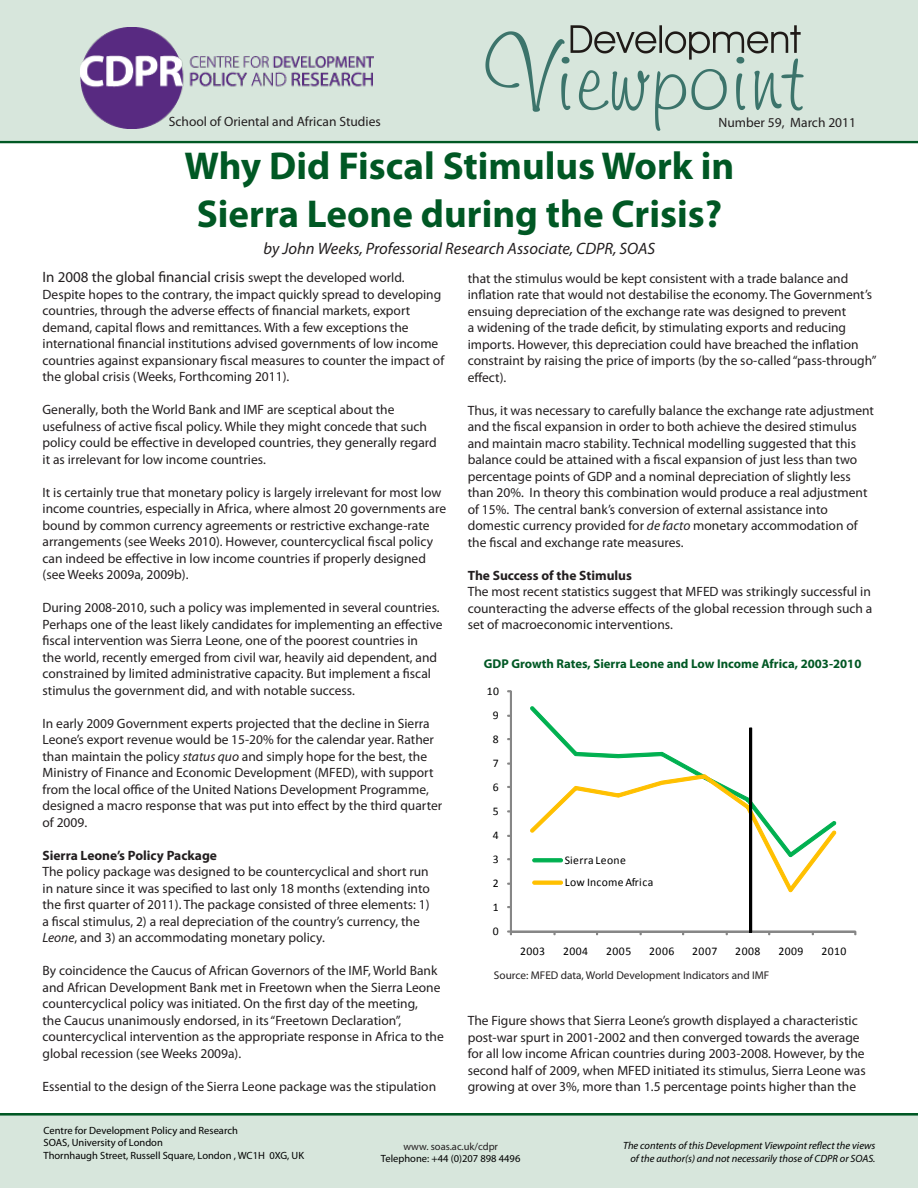
<style>
.page{position:relative;width:918px;height:1188px;background:#fff}
.page>*{position:absolute;margin:0;border:0;box-sizing:border-box;transform-origin:0 0}
.titulo_chamada{font:700 39px/48px "Myriad Pro";color:#005824;text-align:center}
.assinatura_chamada{font:italic 16.5px "Myriad Pro";color:#231f20}
.miolo_texto{font:15px "Myriad Pro";color:#231f20}
.miolo_texto-2{font:13.5px/16.5px "Myriad Pro";color:#231f20}
.assinatura_chamada-2{font:13.5px "Myriad Pro";color:#231f20}
.miolo_texto-3{font:700 13.5px "Myriad Pro";color:#231f20}
.t1{font:700 12.75px "Myriad Pro";color:#005824}
.t2{font:11.7px "Calibri";letter-spacing:.04em;color:#000}
.t3{font:11.7px/21.9px "Calibri";letter-spacing:.02em;color:#000}
.miolo_texto-4{font:11.25px "Myriad Pro";color:#231f20}
.t4{font:10.5px/12.6px "Myriad Pro";color:#000}
.t5{font:italic 10.5px/12.6px "Myriad Pro";color:#000;text-align:right}
.t6{font:10.5px "Myriad Pro";color:#231f20}
.s1{font-size:13.5px}
.s2{font-style:italic}
</style>
<div class="page">
<div style="left:0;top:1115px;width:918px;height:73px;background:#d7e6dc"></div>
<div style="left:0;top:0;width:918px;height:141px;background:#d7e6dc"></div>
<hr style="left:0;top:141px;width:918px;height:2px;background:#005824">
<svg style="left:0;top:1114px;width:918px;height:1px"></svg>
<img style="left:81px;top:27px;width:293px;height:102px">
<svg style="left:485px;top:25px;width:319px;height:106px"></svg>
<div style="left:510px;top:691px;width:2px;height:241px;border:1px solid #868686"></div>
<div style="left:510px;top:930px;width:346px;height:3px;border:1px solid #868686"></div>
<svg style="left:507px;top:930px;width:5px;height:5px"></svg>
<svg style="left:553px;top:931px;width:3px;height:4px"></svg>
<svg style="left:530px;top:706px;width:223px;height:68px"></svg>
<svg style="left:530px;top:774px;width:307px;height:118px"></svg>
<div style="left:532px;top:858px;width:31px;height:4px;border:1px solid #00b050;border-radius:2px"></div>
<div style="left:532px;top:881px;width:31px;height:4px;border:1px solid #ffc000;border-radius:2px"></div>
<div style="left:750px;top:728px;width:2px;height:204px;border:1px solid #000"></div>
<p class="assinatura_chamada-2" style="left:169px;top:113px;width:214px">School of Oriental and African Studies</p>
<p class="assinatura_chamada-2" style="left:719px;top:115px;width:139px">Number 59, March 2011</p>
<p class="titulo_chamada" style="left:185px;top:140px;width:551px">Why Did Fiscal Stimulus Work in<br>Sierra Leone during the Crisis?</p>
<p class="assinatura_chamada" style="left:264px;top:238px;width:393px">by John Weeks, Professorial Research Associate, CDPR, SOAS</p>
<p class="miolo_texto" style="left:43px;top:268px;width:364px">In 2008 the global financial crisis <span class="s1">swept the developed world.</span></p>
<p class="miolo_texto-2" style="left:43px;top:286px;width:403px">Despite hopes to the contrary, the impact quickly spread to developing countries, through the adverse effects of financial markets, export demand, capital flows and remittances. With a few exceptions the international financial institutions advised governments of low income countries against expansionary fiscal measures to counter the impact of the global crisis (Weeks, Forthcoming 2011).</p>
<p class="miolo_texto-2" style="left:43px;top:401px;width:396px">Generally, both the World Bank and IMF are sceptical about the usefulness of active fiscal policy. While they might concede that such policy could be effective in developed countries, they generally regard it as irrelevant for low income countries.</p>
<p class="miolo_texto-2" style="left:43px;top:484px;width:405px">It is certainly true that monetary policy is largely irrelevant for most low income countries, especially in Africa, where almost 20 governments are bound by common currency agreements or restrictive exchange-rate arrangements (see Weeks 2010). However, countercyclical fiscal policy can indeed be effective in low income countries if properly designed (see Weeks 2009a, 2009b).</p>
<p class="miolo_texto-2" style="left:43px;top:599px;width:402px">During 2008-2010, such a policy was implemented in several countries.<br>Perhaps one of the least likely candidates for implementing an effective fiscal intervention was Sierra Leone, one of the poorest countries in<br>the world, recently emerged from civil war, heavily aid dependent, and constrained by limited administrative capacity. But implement a fiscal stimulus the government did, and with notable success.</p>
<p class="miolo_texto-2" style="left:43px;top:715px;width:401px">In early 2009 Government experts projected that the decline in Sierra Leone’s export revenue would be 15-20% for the calendar year. Rather than maintain the policy <span class="s2">status quo</span> and simply hope for the best, the Ministry of Finance and Economic Development (MFED), with support from the local office of the United Nations Development Programme, designed a macro response that was put into effect by the third quarter of 2009.</p>
<p class="miolo_texto-3" style="left:43px;top:847px;width:176px">Sierra Leone’s Policy Package</p>
<p class="miolo_texto-2" style="left:43px;top:863px;width:389px">The policy package was designed to be countercyclical and short run in nature since it was specified to last only 18 months (extending into the first quarter of 2011). The package consisted of three elements: 1) a fiscal stimulus, 2) a real depreciation of the country’s currency, the <span class="s2">Leone</span>, and 3) an accommodating monetary policy.</p>
<p class="miolo_texto-2" style="left:43px;top:962px;width:403px">By coincidence the Caucus of African Governors of the IMF, World Bank and African Development Bank met in Freetown when the Sierra Leone countercyclical policy was initiated. On the first day of the meeting,<br>the Caucus unanimously endorsed, in its “Freetown Declaration”, countercyclical intervention as the appropriate response in Africa to the global recession (see Weeks 2009a).</p>
<p class="miolo_texto-2" style="left:43px;top:1078px;width:395px">Essential to the design of the Sierra Leone package was the stipulation</p>
<p class="miolo_texto-2" style="left:468px;top:270px;width:382px">that the stimulus would be kept consistent with a trade balance and</p>
<p class="miolo_texto-2" style="left:468px;top:286px;width:410px">inflation rate that would not destabilise the economy. The Government’s ensuing depreciation of the exchange rate was designed to prevent<br>a widening of the trade deficit, by stimulating exports and reducing imports. However, this depreciation could have breached the inflation constraint by raising the price of imports (by the so-called “pass-through” effect).</p>
<p class="miolo_texto-2" style="left:468px;top:402px;width:408px">Thus, it was necessary to carefully balance the exchange rate adjustment and the fiscal expansion in order to both achieve the desired stimulus and maintain macro stability. Technical modelling suggested that this balance could be attained with a fiscal expansion of just less than two percentage points of GDP and a nominal depreciation of slightly less than 20%. In theory this combination would produce a real adjustment of 15%. The central bank’s conversion of external assistance into domestic currency provided for <span class="s2">de facto</span> monetary accommodation of the fiscal and exchange rate measures.</p>
<p class="miolo_texto-3" style="left:468px;top:567px;width:166px">The Success of the Stimulus</p>
<p class="miolo_texto-2" style="left:468px;top:583px;width:406px;text-align:justify">The most recent statistics suggest that MFED was strikingly successful in counteracting the adverse effects of the global recession through such a set of macroeconomic interventions.</p>
<p class="t1" style="left:484px;top:655px;width:379px">GDP Growth Rates, Sierra Leone and Low Income Africa, 2003-2010</p>
<p class="t2" style="left:487px;top:684px;width:14px">10</p>
<p class="t2" style="left:493px;top:708px;width:7px">9</p>
<p class="t2" style="left:493px;top:732px;width:7px">8</p>
<p class="t2" style="left:493px;top:756px;width:7px">7</p>
<p class="t2" style="left:493px;top:780px;width:7px">6</p>
<p class="t2" style="left:493px;top:804px;width:7px">5</p>
<p class="t2" style="left:493px;top:828px;width:7px">4</p>
<p class="t2" style="left:493px;top:852px;width:7px">3</p>
<p class="t2" style="left:493px;top:876px;width:7px">2</p>
<p class="t2" style="left:493px;top:900px;width:7px">1</p>
<p class="t2" style="left:493px;top:924px;width:7px">0</p>
<p class="t3" style="left:565px;top:849px;width:90px">Sierra Leone<br>Low Income Africa</p>
<p class="t2" style="left:520px;top:943px;width:27px">2003</p>
<p class="t2" style="left:563px;top:943px;width:27px">2004</p>
<p class="t2" style="left:606px;top:943px;width:27px">2005</p>
<p class="t2" style="left:649px;top:943px;width:27px">2006</p>
<p class="t2" style="left:692px;top:943px;width:27px">2007</p>
<p class="t2" style="left:735px;top:943px;width:27px">2008</p>
<p class="t2" style="left:778px;top:943px;width:27px">2009</p>
<p class="t2" style="left:821px;top:943px;width:27px">2010</p>
<p class="miolo_texto-4" style="left:494px;top:969px;width:277px">Source: MFED data, World Development Indicators and IMF</p>
<p class="miolo_texto-2" style="left:468px;top:1012px;width:399px">The Figure shows that Sierra Leone’s growth displayed a characteristic post-war spurt in 2001-2002 and then converged towards the average for all low income African countries during 2003-2008. However, by the second half of 2009, when MFED initiated its stimulus, Sierra Leone was growing at over 3%, more than 1.5 percentage points higher than the</p>
<p class="t4" style="left:44px;top:1124px;width:196px">Centre for Development Policy and Research<br>SOAS, University of London</p>
<p class="t4" style="left:44px;top:1149px;width:262px">Thornhaugh Street, Russell Square, London , WC1H 0XG, UK</p>
<p class="t6" style="left:403px;top:1140px;width:96px">www. soas.ac.uk/cdpr</p>
<p class="t4" style="left:381px;top:1152px;width:141px">Telephone: +44 (0)207 898 4496</p>
<p class="t5" style="left:623px;top:1139px;width:254px">The contents of this Development Viewpoint reflect the views of the author(s) and not necessarily those of CDPR or SOAS.</p>
</div>
